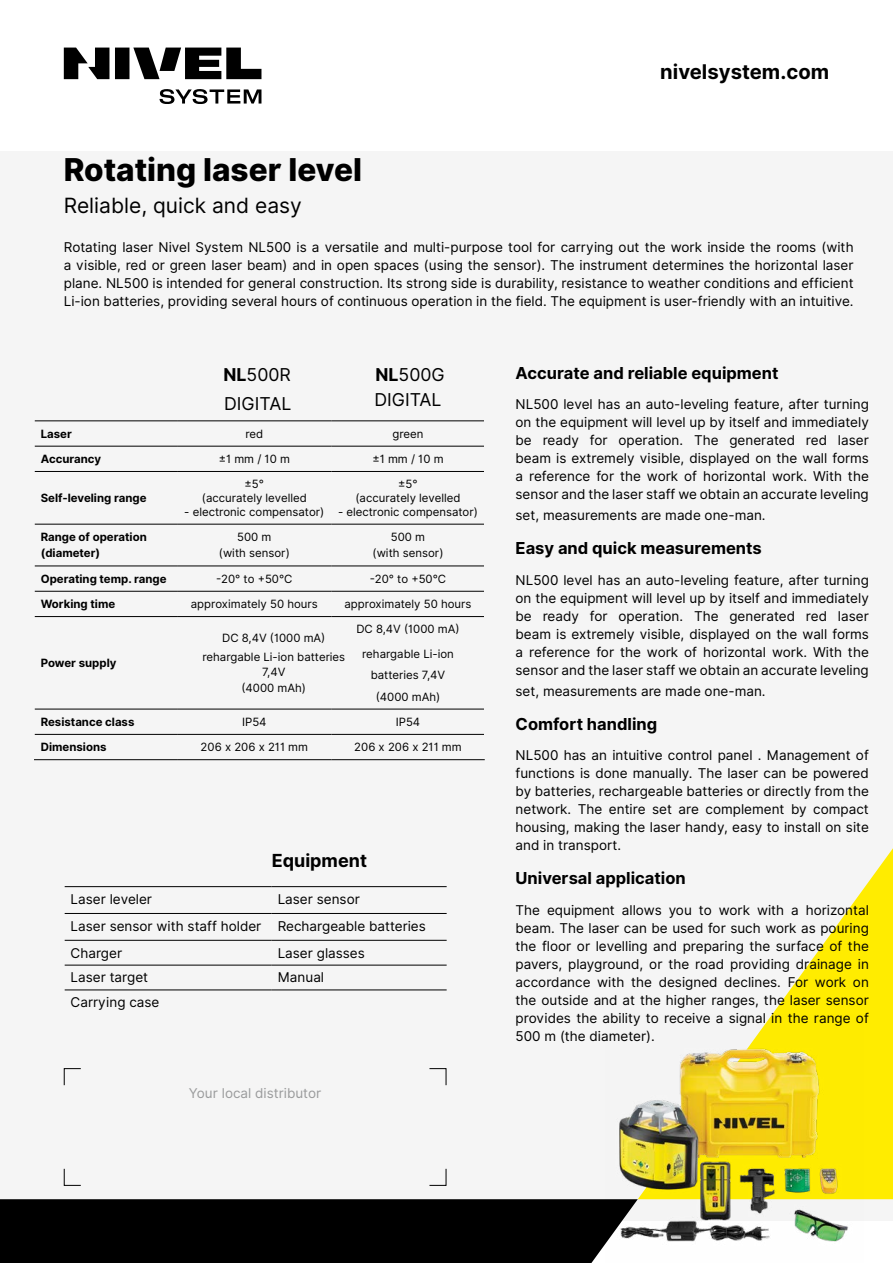
<style>
.page{position:relative;width:893px;height:1263px;background:#fff}
.page>*{position:absolute;margin:0;border:0;box-sizing:border-box;transform-origin:0 0}
.t1{font:800 31.5px "Inter";color:#000}
.t2{font:21px "Inter";color:#000}
.t3{font:700 20.25px "Inter";color:#000}
.t4{font:700 18px "Inter";color:#000}
.t5{font:17.7px/29px "Inter";color:#000}
.t6{font:700 16.5px "Inter";color:#000}
.t7{font:13.5px/18px "Inter";color:#000;text-align:justify}
.t8{font:13.5px "Inter";color:#9a9b9c}
.t9{font:11.4px/13.6px "Inter";color:#000;text-align:center}
.t10{font:700 11.4px/16.5px "Inter";color:#000}
.s1{font-weight:700}
</style>
<div class="page">
<div style="left:0;top:21px;width:893px;height:1199px;background:#f5f5f5"></div>
<svg style="left:771px;top:848px;width:122px;height:351px;fill:#ffec00"></svg>
<div style="left:0;top:1199px;width:606px;height:64px;background:#000"></div>
<svg style="left:63px;top:1068px;width:18px;height:18px"></svg>
<svg style="left:429px;top:1168px;width:18px;height:18px"></svg>
<svg style="left:429px;top:1068px;width:18px;height:18px"></svg>
<svg style="left:63px;top:1168px;width:18px;height:18px"></svg>
<hr style="left:35px;top:420px;width:142px;height:1px;background:#000">
<hr style="left:177px;top:420px;width:155px;height:1px;background:#000">
<hr style="left:332px;top:420px;width:152px;height:1px;background:#000">
<hr style="left:35px;top:446px;width:142px;height:1px;background:#000">
<hr style="left:177px;top:446px;width:155px;height:1px;background:#000">
<hr style="left:332px;top:446px;width:152px;height:1px;background:#000">
<hr style="left:35px;top:471px;width:142px;height:1px;background:#000">
<hr style="left:177px;top:471px;width:155px;height:1px;background:#000">
<hr style="left:332px;top:471px;width:152px;height:1px;background:#000">
<hr style="left:35px;top:524px;width:142px;height:1px;background:#000">
<hr style="left:177px;top:524px;width:155px;height:1px;background:#000">
<hr style="left:332px;top:524px;width:152px;height:1px;background:#000">
<hr style="left:35px;top:565px;width:142px;height:1px;background:#000">
<hr style="left:177px;top:565px;width:155px;height:1px;background:#000">
<hr style="left:332px;top:565px;width:152px;height:1px;background:#000">
<hr style="left:35px;top:591px;width:142px;height:1px;background:#000">
<hr style="left:177px;top:591px;width:155px;height:1px;background:#000">
<hr style="left:332px;top:591px;width:152px;height:1px;background:#000">
<hr style="left:35px;top:616px;width:142px;height:1px;background:#000">
<hr style="left:177px;top:616px;width:155px;height:1px;background:#000">
<hr style="left:332px;top:616px;width:152px;height:1px;background:#000">
<hr style="left:35px;top:709px;width:142px;height:1px;background:#000">
<hr style="left:177px;top:709px;width:155px;height:1px;background:#000">
<hr style="left:332px;top:709px;width:152px;height:1px;background:#000">
<hr style="left:35px;top:734px;width:142px;height:1px;background:#000">
<hr style="left:177px;top:734px;width:155px;height:1px;background:#000">
<hr style="left:332px;top:734px;width:152px;height:1px;background:#000">
<hr style="left:34px;top:759px;width:143px;height:1px;background:#000">
<hr style="left:177px;top:759px;width:155px;height:1px;background:#000">
<hr style="left:332px;top:759px;width:153px;height:1px;background:#000">
<hr style="left:271px;top:940px;width:176px;height:1px;background:#000">
<hr style="left:271px;top:965px;width:176px;height:1px;background:#000">
<hr style="left:271px;top:989px;width:176px;height:1px;background:#000">
<hr style="left:65px;top:913px;width:206px;height:1px;background:#000">
<hr style="left:65px;top:940px;width:206px;height:1px;background:#000">
<hr style="left:65px;top:965px;width:206px;height:1px;background:#000">
<hr style="left:65px;top:989px;width:206px;height:1px;background:#000">
<hr style="left:271px;top:913px;width:176px;height:1px;background:#000">
<hr style="left:65px;top:886px;width:206px;height:1px;background:#000">
<hr style="left:271px;top:886px;width:176px;height:1px;background:#000">
<div style="left:0;top:0;width:893px;height:151px;background:#fff"></div>
<svg style="left:64px;top:48px;width:197px;height:56px"></svg>
<img style="left:606px;top:1015px;width:257px;height:228px">
<h3 class="t3" style="left:660px;top:57px;width:171px">nivelsystem.com</h3>
<h1 class="t1" style="left:64px;top:146px;width:300px">Rotating laser level</h1>
<h2 class="t2" style="left:64px;top:190px;width:240px">Reliable, quick and easy</h2>
<p class="t7" style="left:64px;top:238px;width:791px">Rotating laser Nivel System NL500 is a versatile and multi-purpose tool for carrying out the work inside the rooms (with a visible, red or green laser beam) and in open spaces (using the sensor). The instrument determines the horizontal laser plane. NL500 is intended for general construction. Its strong side is durability, resistance to weather conditions and efficient Li-ion batteries, providing several hours of continuous operation in the field. The equipment is user-friendly with an intuitive.</p>
<h3 class="t5" style="left:223px;top:360px;width:69px"><span class="s1">NL</span>500R<br>DIGITAL</h3>
<h3 class="t5" style="left:374px;top:362px;width:72px;line-height:25.3px"><span class="s1">NL</span>500G<br>DIGITAL</h3>
<p class="t10" style="left:41px;top:425px;width:33px">Laser</p>
<p class="t9" style="left:245px;top:427px;width:19px">red</p>
<p class="t9" style="left:392px;top:427px;width:33px">green</p>
<p class="t10" style="left:41px;top:451px;width:62px">Accurancy</p>
<p class="t9" style="left:219px;top:452px;width:73px">±1 mm / 10 m</p>
<p class="t9" style="left:372px;top:452px;width:73px">±1 mm / 10 m</p>
<p class="t10" style="left:41px;top:490px;width:107px">Self-leveling range</p>
<p class="t9" style="left:202px;top:477px;width:106px">±5°<br>(accurately levelled</p>
<p class="t9" style="left:184px;top:505px;width:142px">- electronic compensator)</p>
<p class="t9" style="left:355px;top:477px;width:106px">±5°<br>(accurately levelled</p>
<p class="t9" style="left:338px;top:505px;width:141px">- electronic compensator)</p>
<p class="t10" style="left:41px;top:529px;width:107px">Range of operation (diameter)</p>
<p class="t9" style="left:219px;top:529px;width:72px;line-height:16.5px">500 m<br>(with sensor)</p>
<p class="t9" style="left:373px;top:529px;width:72px;line-height:16.5px">500 m<br>(with sensor)</p>
<p class="t10" style="left:41px;top:571px;width:127px">Operating temp. range</p>
<p class="t9" style="left:216px;top:572px;width:78px">-20° to +50°C</p>
<p class="t9" style="left:370px;top:572px;width:78px">-20° to +50°C</p>
<p class="t10" style="left:41px;top:596px;width:76px">Working time</p>
<p class="t9" style="left:191px;top:597px;width:129px">approximately 50 hours</p>
<p class="t9" style="left:344px;top:597px;width:129px">approximately 50 hours</p>
<p class="t10" style="left:41px;top:655px;width:77px">Power supply</p>
<p class="t9" style="left:202px;top:629px;width:144px;line-height:19px">DC 8,4V (1000 mA) rehargable Li-ion batteries</p>
<p class="t9" style="left:242px;top:665px;width:66px;line-height:15.3px">7,4V<br>(4000 mAh)</p>
<p class="t9" style="left:356px;top:617px;width:105px;line-height:24.9px">DC 8,4V (1000 mA) rehargable Li-ion</p>
<p class="t9" style="left:371px;top:665px;width:76px;line-height:21.1px">batteries 7,4V (4000 mAh)</p>
<p class="t10" style="left:41px;top:714px;width:95px">Resistance class</p>
<p class="t9" style="left:242px;top:715px;width:26px">IP54</p>
<p class="t9" style="left:396px;top:715px;width:26px">IP54</p>
<p class="t10" style="left:41px;top:739px;width:67px">Dimensions</p>
<p class="t9" style="left:201px;top:740px;width:109px">206 x 206 x 211 mm</p>
<p class="t9" style="left:354px;top:740px;width:109px">206 x 206 x 211 mm</p>
<h3 class="t4" style="left:272px;top:848px;width:97px">Equipment</h3>
<p class="t7" style="left:71px;top:886px;width:357px;line-height:26.8px;text-align:left;text-indent:207px">Laser sensor<br>Laser sensor with staff holder Rechargeable batteries<br>Charger</p>
<p class="t7" style="left:71px;top:890px;width:83px">Laser leveler</p>
<p class="t7" style="left:278px;top:944px;width:89px">Laser glasses</p>
<p class="t7" style="left:71px;top:969px;width:79px">Laser target</p>
<p class="t7" style="left:278px;top:969px;width:48px">Manual</p>
<p class="t7" style="left:71px;top:993px;width:90px">Carrying case</p>
<p class="t8" style="left:189px;top:1083px;width:134px">Your local distributor</p>
<p class="t6" style="left:516px;top:360px;width:264px">Accurate and reliable equipment</p>
<p class="t7" style="left:516px;top:395px;width:355px">NL500 level has an auto-leveling feature, after turning on the equipment will level up by itself and immediately be ready for operation. The generated red laser beam is extremely visible, displayed on the wall forms a reference for the work of horizontal work. With the sensor and the laser staff we obtain an accurate leveling</p>
<p class="t7" style="left:516px;top:506px;width:252px">set, measurements are made one-man.</p>
<p class="t6" style="left:516px;top:536px;width:248px">Easy and quick measurements</p>
<p class="t7" style="left:516px;top:571px;width:355px">NL500 level has an auto-leveling feature, after turning on the equipment will level up by itself and immediately be ready for operation. The generated red laser beam is extremely visible, displayed on the wall forms a reference for the work of horizontal work. With the sensor and the laser staff we obtain an accurate leveling</p>
<p class="t7" style="left:516px;top:682px;width:252px">set, measurements are made one-man.</p>
<p class="t6" style="left:516px;top:711px;width:143px">Comfort handling</p>
<p class="t7" style="left:516px;top:746px;width:355px">NL500 has an intuitive control panel . Management of functions is done manually. The laser can be powered by batteries, rechargeable batteries or directly from the network. The entire set are complement by compact housing, making the laser handy, easy to install on site and in transport.</p>
<p class="t6" style="left:516px;top:866px;width:172px">Universal application</p>
<p class="t7" style="left:516px;top:901px;width:355px">The equipment allows you to work with a horizontal beam. The laser can be used for such work as pouring the floor or levelling and preparing the surface of the pavers, playground, or the road providing drainage in accordance with the designed declines. For work on the outside and at the higher ranges, the laser sensor provides the ability to receive a signal in the range of 500 m (the diameter).</p>
</div>
